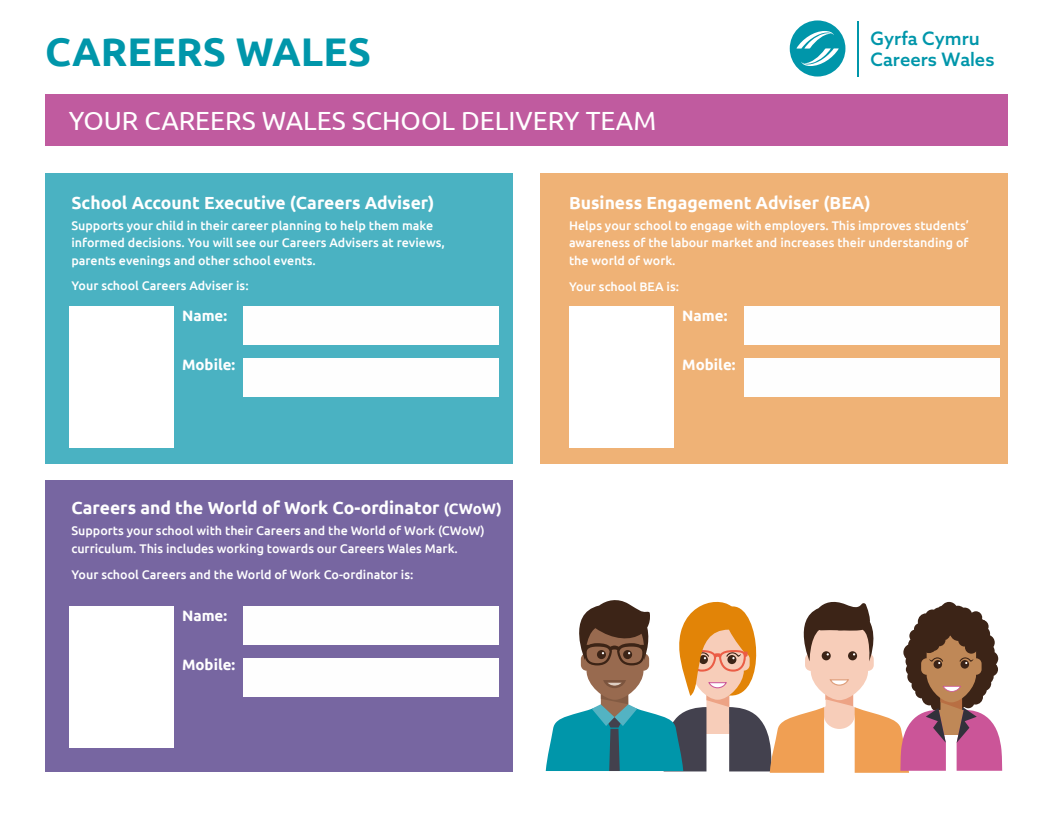
<style>
.page{position:relative;width:1053px;height:815px;background:#fff}
.page>*{position:absolute;margin:0;border:0;box-sizing:border-box;transform-origin:0 0}
.t1{font:700 40px "Ubuntu";color:#0096aa}
.t2{font:26.25px "Ubuntu";color:#fff}
.t3{font:500 18.5px/21.4px "Azo Sans";color:#0096aa}
.t4{font:700 17.5px "Ubuntu";color:#fff}
.t5{font:700 15px "Ubuntu";color:#fff}
.t6{font:500 12.5px/17.5px "Ubuntu";color:#fff}
.s1{font-size:15px}
</style>
<div class="page">
<div style="left:45px;top:94px;width:962px;height:51px;background:#c05b9f"></div>
<div style="left:45px;top:173px;width:468px;height:290px;background:#4ab2c2"></div>
<div style="left:45px;top:480px;width:468px;height:291px;background:#7766a1"></div>
<div style="left:540px;top:173px;width:467px;height:290px;background:#efb276"></div>
<div style="left:244px;top:306px;width:255px;height:39px;background:#fefefe"></div>
<div style="left:244px;top:606px;width:255px;height:39px;background:#fefefe"></div>
<div style="left:744px;top:306px;width:255px;height:39px;background:#fefefe"></div>
<div style="left:244px;top:358px;width:255px;height:39px;background:#fefefe"></div>
<div style="left:244px;top:658px;width:255px;height:39px;background:#fefefe"></div>
<div style="left:744px;top:358px;width:255px;height:39px;background:#fefefe"></div>
<hr style="left:857px;top:21px;width:2px;height:55px;background:#0096aa">
<svg style="left:789px;top:20px;width:56px;height:57px"></svg>
<div style="left:69px;top:306px;width:104px;height:141px;background:#fff"></div>
<div style="left:69px;top:606px;width:104px;height:141px;background:#fff"></div>
<div style="left:569px;top:306px;width:104px;height:141px;background:#fff"></div>
<svg style="left:545px;top:600px;width:457px;height:173px"></svg>
<h1 class="t1" style="left:45px;top:28px;width:327px">CAREERS WALES</h1>
<h3 class="t3" style="left:870px;top:27px;width:125px">Gyrfa Cymru<br>Careers Wales</h3>
<h2 class="t2" style="left:69px;top:104px;width:589px">YOUR CAREERS WALES SCHOOL DELIVERY TEAM</h2>
<h3 class="t4" style="left:71px;top:192px;width:364px">School Account Executive (Careers Adviser)</h3>
<p class="t6" style="left:71px;top:216px;width:375px">Supports your child in their career planning to help them make informed decisions. You will see our Careers Advisers at reviews, parents evenings and other school events.</p>
<p class="t6" style="left:71px;top:276px;width:179px">Your school Careers Adviser is:</p>
<p class="t5" style="left:182px;top:307px;width:47px">Name:</p>
<p class="t5" style="left:182px;top:355px;width:55px">Mobile:</p>
<h3 class="t4" style="left:71px;top:497px;width:432px">Careers and the World of Work Co-ordinator <span class="s1">(CWoW)</span></h3>
<p class="t6" style="left:71px;top:521px;width:415px">Supports your school with their Careers and the World of Work (CWoW) curriculum. This includes working towards our Careers Wales Mark.</p>
<p class="t6" style="left:71px;top:565px;width:343px">Your school Careers and the World of Work Co-ordinator is:</p>
<p class="t5" style="left:182px;top:607px;width:47px">Name:</p>
<p class="t5" style="left:182px;top:655px;width:55px">Mobile:</p>
<h3 class="t4" style="left:569px;top:192px;width:303px">Business Engagement Adviser (BEA)</h3>
<p class="t6" style="left:569px;top:216px;width:401px;text-align:justify">Helps your school to engage with employers. This improves students’ awareness of the labour market and increases their understanding of the world of work.</p>
<p class="t6" style="left:569px;top:277px;width:112px">Your school BEA is:</p>
<p class="t5" style="left:682px;top:307px;width:47px">Name:</p>
<p class="t5" style="left:682px;top:355px;width:55px">Mobile:</p>
</div>
